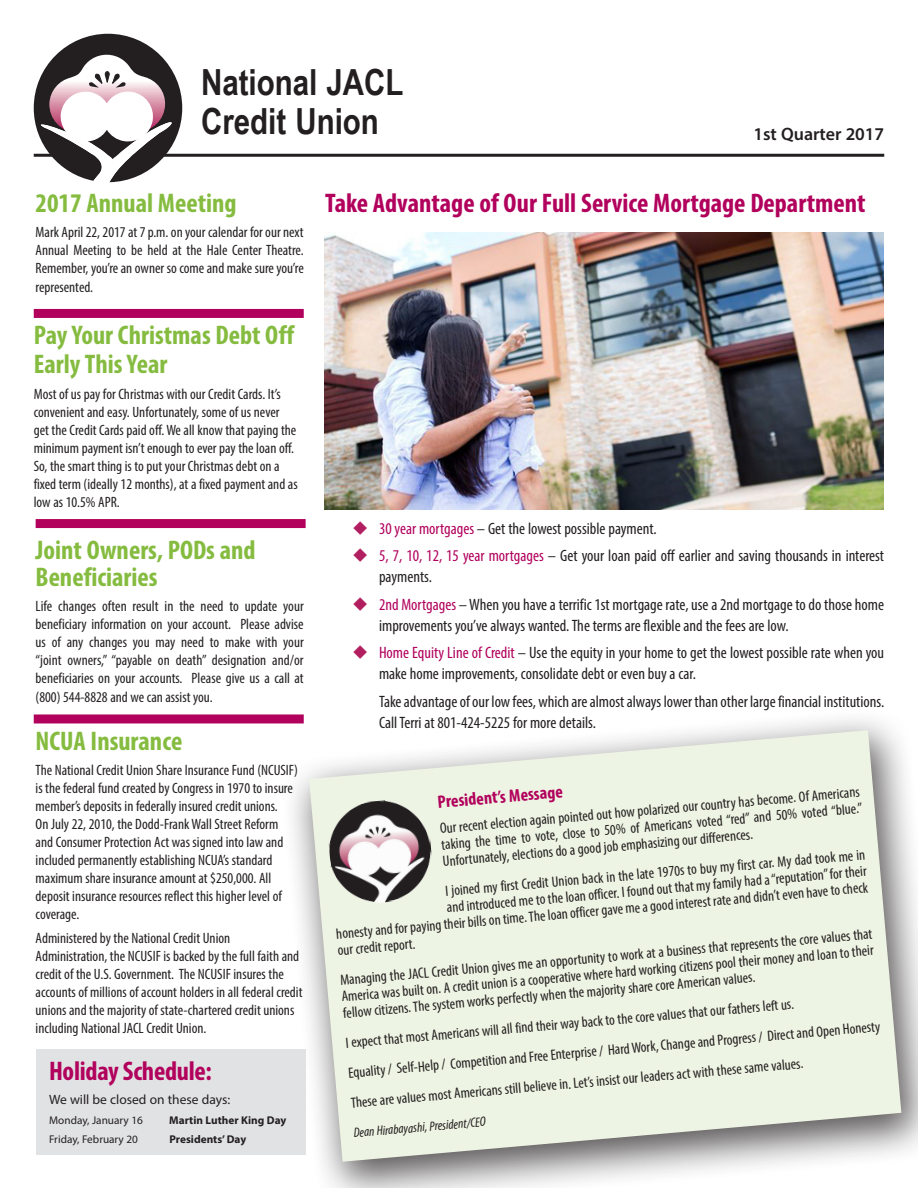
<style>
.page{position:relative;width:918px;height:1188px;background:#fff}
.page>*{position:absolute;margin:0;border:0;box-sizing:border-box;transform-origin:0 0}
.Body{font:700 36px "Arial Narrow";color:#231f20}
.Body-2{font:700 condensed 27px/27px "Myriad Pro";color:#85bc40}
.Body-3{font:700 condensed 27px "Myriad Pro";color:#b1015c}
.Heading{font:700 condensed 27px/28.5px "Myriad Pro";color:#85bc40}
.Heading-2{font:700 condensed 27px "Myriad Pro";letter-spacing:-.01em;color:#b1015c}
.Heading-3{font:700 condensed 18px "Myriad Pro";color:#b1015c}
.t1{font:600 18px "Myriad Pro";color:#231f20}
.Body-4{font:condensed 16.5px/21px "Myriad Pro";color:#231f20}
.Body-5{font:condensed 15px/18px "Myriad Pro";color:#231f20;text-align:justify}
.Body-6{font:italic condensed 13.5px "Myriad Pro";color:#231f20}
.Body-7{font:13.5px "Myriad Pro";color:#231f20}
.Footnote{font:11.25px "Myriad Pro";color:#231f20}
.Footnote-2{font:700 11.25px "Myriad Pro";color:#231f20}
.s1{color:#b21f60}
.s2{color:#b1015c}
</style>
<div class="page">
<hr style="left:34px;top:154px;width:850px;height:3px;background:#231f20">
<svg style="left:34px;top:34px;width:148px;height:148px"></svg>
<div style="left:281px;top:707px;width:637px;height:481px;background:#231f20;opacity:.75"></div>
<svg style="left:309px;top:730px;width:592px;height:432px;background:#e8eddf"></svg>
<img style="left:325px;top:797px;width:110px;height:110px">
<div style="left:34px;top:714px;width:270px;height:9px;background:#b1015c"></div>
<div style="left:36px;top:519px;width:270px;height:9px;background:#b1015c"></div>
<div style="left:34px;top:309px;width:270px;height:9px;background:#b1015c"></div>
<div style="left:36px;top:1049px;width:270px;height:106px;background:#e1e2e4"></div>
<img style="left:324px;top:233px;width:560px;height:276px">
<p class="Body" style="left:201px;top:55px;width:204px">National JACL</p>
<p class="Body" style="left:201px;top:94px;width:179px">Credit Union</p>
<p class="t1" style="left:754px;top:122px;width:132px">1st Quarter 2017</p>
<p class="Body-2" style="left:36px;top:189px;width:202px">2017 Annual Meeting</p>
<p class="Body-5" style="left:36px;top:223px;width:270px">Mark April 22, 2017 at 7 p.m. on your calendar for our next Annual Meeting to be held at the Hale Center Theatre.<br>Remember, you’re an owner so come and make sure you’re</p>
<p class="Body-5" style="left:36px;top:278px;width:59px">represented.</p>
<p class="Heading" style="left:34px;top:321px;width:262px">Pay Your Christmas Debt Off<br>Early This Year</p>
<p class="Body-5" style="left:34px;top:385px;width:265px;text-align:left">Most of us pay for Christmas with our Credit Cards. It’s convenient and easy. Unfortunately, some of us never get the Credit Cards paid off. We all know that paying the minimum payment isn’t enough to ever pay the loan off.<br>So, the smart thing is to put your Christmas debt on a fixed term (ideally 12 months), at a fixed payment and as low as 10.5% APR.</p>
<p class="Body-2" style="left:36px;top:536px;width:221px">Joint Owners, PODs and<br>Beneficiaries</p>
<p class="Body-5" style="left:36px;top:597px;width:270px">Life changes often result in the need to update your beneficiary information on your account. Please advise us of any changes you may need to make with your “joint owners,” “payable on death” designation and/or beneficiaries on your accounts. Please give us a call at</p>
<p class="Body-5" style="left:36px;top:688px;width:179px">(800) 544-8828 and we can assist you.</p>
<p class="Body-2" style="left:36px;top:727px;width:148px">NCUA Insurance</p>
<p class="Body-5" style="left:36px;top:761px;width:264px;text-align:left">The National Credit Union Share Insurance Fund (NCUSIF) is the federal fund created by Congress in 1970 to insure member’s deposits in federally insured credit unions.<br>On July 22, 2010, the Dodd-Frank Wall Street Reform and Consumer Protection Act was signed into law and included permanently establishing NCUA’s standard maximum share insurance amount at $250,000. All deposit insurance resources reflect this higher level of coverage.</p>
<p class="Body-5" style="left:36px;top:929px;width:268px;text-align:left">Administered by the National Credit Union Administration, the NCUSIF is backed by the full faith and credit of the U.S. Government. The NCUSIF insures the accounts of millions of account holders in all federal credit unions and the majority of state-chartered credit unions including National JACL Credit Union.</p>
<p class="Heading-2" style="left:49px;top:1054px;width:164px">Holiday Schedule:</p>
<p class="Body-7" style="left:49px;top:1091px;width:183px">We will be closed on these days:</p>
<p class="Footnote" style="left:49px;top:1113px;width:95px">Monday, January 16</p>
<p class="Footnote-2" style="left:169px;top:1112px;width:119px">Martin Luther King Day</p>
<p class="Footnote" style="left:49px;top:1133px;width:90px">Friday, February 20</p>
<p class="Footnote-2" style="left:170px;top:1132px;width:78px">Presidents’ Day</p>
<p class="Body-3" style="left:325px;top:187px;width:542px">Take Advantage of Our Full Service Mortgage Department</p>
<p class="Body-4" style="left:352px;top:518px;width:306px"><span class="s1">◆</span> <span class="s2">30 year mortgages</span> – Get the lowest possible payment.</p>
<p class="Body-4" style="left:379px;top:545px;width:507px;text-indent:-27px"><span class="s1">◆</span> <span class="s2">5, 7, 10, 12, 15 year mortgages</span> – Get your loan paid off earlier and saving thousands in interest payments.</p>
<p class="Body-4" style="left:379px;top:594px;width:507px;text-indent:-27px"><span class="s1">◆</span> <span class="s2">2nd Mortgages</span> – When you have a terrific 1st mortgage rate, use a 2nd mortgage to do those home improvements you’ve always wanted. The terms are flexible and the fees are low.</p>
<p class="Body-4" style="left:379px;top:642px;width:507px;text-indent:-27px"><span class="s1">◆</span> <span class="s2">Home Equity Line of Credit</span> – Use the equity in your home to get the lowest possible rate when you make home improvements, consolidate debt or even buy a car.</p>
<p class="Body-4" style="left:379px;top:691px;width:507px">Take advantage of our low fees, which are almost always lower than other large financial institutions.<br>Call Terri at 801-424-5225 for more details.</p>
<p class="Heading-3" style="left:437px;top:791px;width:127px;rotate:-5deg">President’s Message</p>
<p class="Body-5" style="left:439px;top:820px;width:424px;line-height:16.5px;rotate:-5deg">Our recent election again pointed out how polarized our country has become. Of Americans taking the time to vote, close to 50% of Americans voted “red” and 50% voted “blue.” Unfortunately, elections do a good job emphasizing our differences.</p>
<p class="Body-5" style="left:445px;top:882px;width:423px;rotate:-5deg">I joined my first Credit Union back in the late 1970s to buy my first car. My dad took me in</p>
<p class="Body-5" style="left:446px;top:898px;width:423px;rotate:-5deg">and introduced me to the loan officer. I found out that my family had a “reputation” for their</p>
<p class="Body-5" style="left:335px;top:925px;width:535px;rotate:-5deg">honesty and for paying their bills on time. The loan officer gave me a good interest rate and didn’t even have to check</p>
<p class="Body-5" style="left:337px;top:941px;width:79px;rotate:-5deg">our credit report.</p>
<p class="Body-5" style="left:340px;top:972px;width:536px;line-height:16.5px;rotate:-5deg">Managing the JACL Credit Union gives me an opportunity to work at a business that represents the core values that America was built on. A credit union is a cooperative where hard working citizens pool their money and loan to their fellow citizens. The system works perfectly when the majority share core American values.</p>
<p class="Body-5" style="left:345px;top:1034px;width:451px;rotate:-5deg">I expect that most Americans will all find their way back to the core values that our fathers left us.</p>
<p class="Body-5" style="left:348px;top:1064px;width:536px;rotate:-5deg">Equality / Self-Help / Competition and Free Enterprise / Hard Work, Change and Progress / Direct and Open Honesty</p>
<p class="Body-5" style="left:350px;top:1093px;width:455px;rotate:-5deg">These are values most Americans still believe in. Let’s insist our leaders act with these same values.</p>
<p class="Body-6" style="left:353px;top:1125px;width:134px;rotate:-5deg">Dean Hirabayashi, President/CEO</p>
</div>
